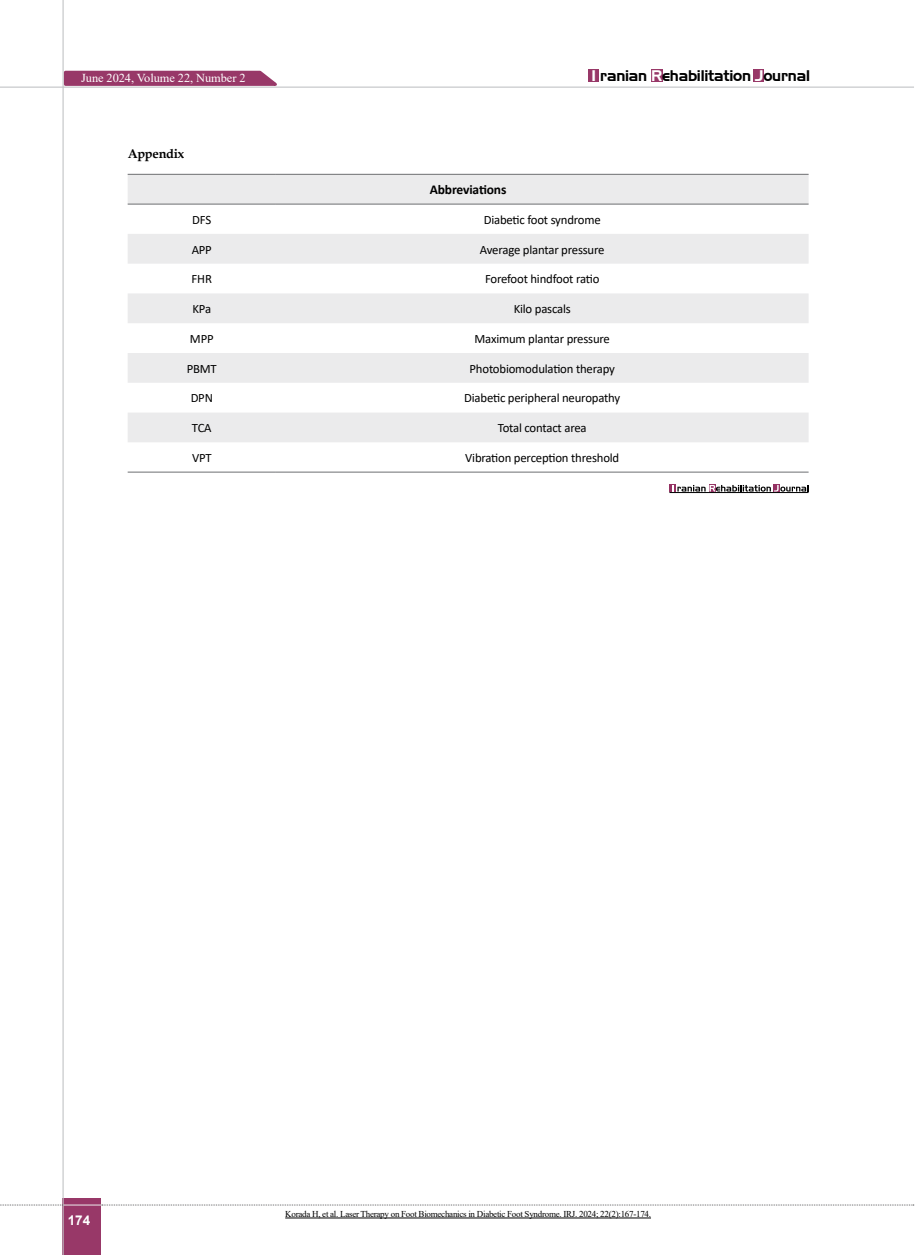
<style>
.page{position:relative;width:915px;height:1255px;background:#fff}
.page>*{position:absolute;margin:0;border:0;box-sizing:border-box;transform-origin:0 0}
.t1{font:15px "Aero Regular SWFTE";letter-spacing:-.015em;color:#000}
.t2{font:700 13.5px "Calibri";letter-spacing:-.01em;color:#000}
.t3{font:700 13.5px "Arial";color:#fff}
.t4{font:12.75px "Calibri";letter-spacing:-.015em;color:#000}
.t5{font:700 12.75px "Book Antiqua";letter-spacing:-.015em;color:#000}
.t6{font:12.15px "Times New Roman";letter-spacing:-.005em;color:#fff}
.t7{font:9px "Times New Roman";letter-spacing:-.03em;color:#000}
.s1{color:#fff}
</style>
<div class="page">
<hr style="left:0;top:87px;width:913px;height:1px;background:#c2c4c6">
<div style="left:63px;top:1198px;width:38px;height:56px;background:#983868"></div>
<hr style="left:62px;top:0;width:2px;height:1254px;background:#c2c4c6">
<hr style="left:63px;top:1204px;width:38px;height:1px;background:#ebebec">
<svg style="left:0;top:1204px;width:63px;height:1px"></svg>
<svg style="left:102px;top:1204px;width:811px;height:1px"></svg>
<div style="left:588px;top:69px;width:10px;height:13px;background:#983868"></div>
<div style="left:650px;top:69px;width:12px;height:13px;background:#983868"></div>
<div style="left:752px;top:69px;width:11px;height:13px;background:#983868"></div>
<svg style="left:62px;top:69px;width:222px;height:18px;background:#ac6187"></svg>
<svg style="left:128px;top:175px;width:680px;height:267px;fill:#ebebec"></svg>
<hr style="left:128px;top:174px;width:148px;height:1px;background:#6d6e71">
<hr style="left:276px;top:174px;width:532px;height:1px;background:#6d6e71">
<hr style="left:128px;top:204px;width:148px;height:1px;background:#6d6e71">
<hr style="left:276px;top:204px;width:532px;height:1px;background:#6d6e71">
<hr style="left:128px;top:471px;width:148px;height:1px;background:#6d6e71">
<hr style="left:276px;top:471px;width:532px;height:1px;background:#6d6e71">
<div style="left:669px;top:484px;width:6px;height:8px;background:#953263"></div>
<svg style="left:709px;top:484px;width:6px;height:8px"></svg>
<svg style="left:773px;top:484px;width:6px;height:8px"></svg>
<svg style="left:672px;top:485px;width:136px;height:6px"></svg>
<hr style="left:669px;top:492px;width:139px;height:1px;background:#000">
<hr style="left:285px;top:1217px;width:365px;height:1px;background:#000">
<p class="t6" style="left:81px;top:69px;width:166px">June 2024, Volume 22, Number 2</p>
<p class="t1" style="left:591px;top:67px;width:220px"><span class="s1">I</span> ranian <span class="s1">R</span>ehabilitation <span class="s1">J</span>ournal</p>
<p class="t5" style="left:128px;top:145px;width:58px">Appendix</p>
<p class="t2" style="left:429px;top:180px;width:78px">Abbreviations</p>
<p class="t4" style="left:192px;top:211px;width:20px">DFS</p>
<p class="t4" style="left:483px;top:211px;width:119px">Diabetic foot syndrome</p>
<p class="t4" style="left:192px;top:240px;width:22px">APP</p>
<p class="t4" style="left:479px;top:240px;width:126px">Average plantar pressure</p>
<p class="t4" style="left:191px;top:270px;width:22px">FHR</p>
<p class="t4" style="left:485px;top:270px;width:116px">Forefoot hindfoot ratio</p>
<p class="t4" style="left:192px;top:300px;width:20px">KPa</p>
<p class="t4" style="left:513px;top:300px;width:59px">Kilo pascals</p>
<p class="t4" style="left:190px;top:330px;width:25px">MPP</p>
<p class="t4" style="left:474px;top:330px;width:137px">Maximum plantar pressure</p>
<p class="t4" style="left:187px;top:359px;width:32px">PBMT</p>
<p class="t4" style="left:469px;top:359px;width:147px">Photobiomodulation therapy</p>
<p class="t4" style="left:191px;top:389px;width:24px">DPN</p>
<p class="t4" style="left:464px;top:389px;width:157px">Diabetic peripheral neuropathy</p>
<p class="t4" style="left:192px;top:419px;width:21px">TCA</p>
<p class="t4" style="left:497px;top:419px;width:90px">Total contact area</p>
<p class="t4" style="left:192px;top:448px;width:21px">VPT</p>
<p class="t4" style="left:465px;top:448px;width:155px">Vibration perception threshold</p>
<p class="t3" style="left:68px;top:1210px;width:24px">174</p>
<p class="t7" style="left:285px;top:1207px;width:367px">Korada H, et al. Laser Therapy on Foot Biomechanics in Diabetic Foot Syndrome. IRJ. 2024; 22(2):167-174.</p>
</div>
